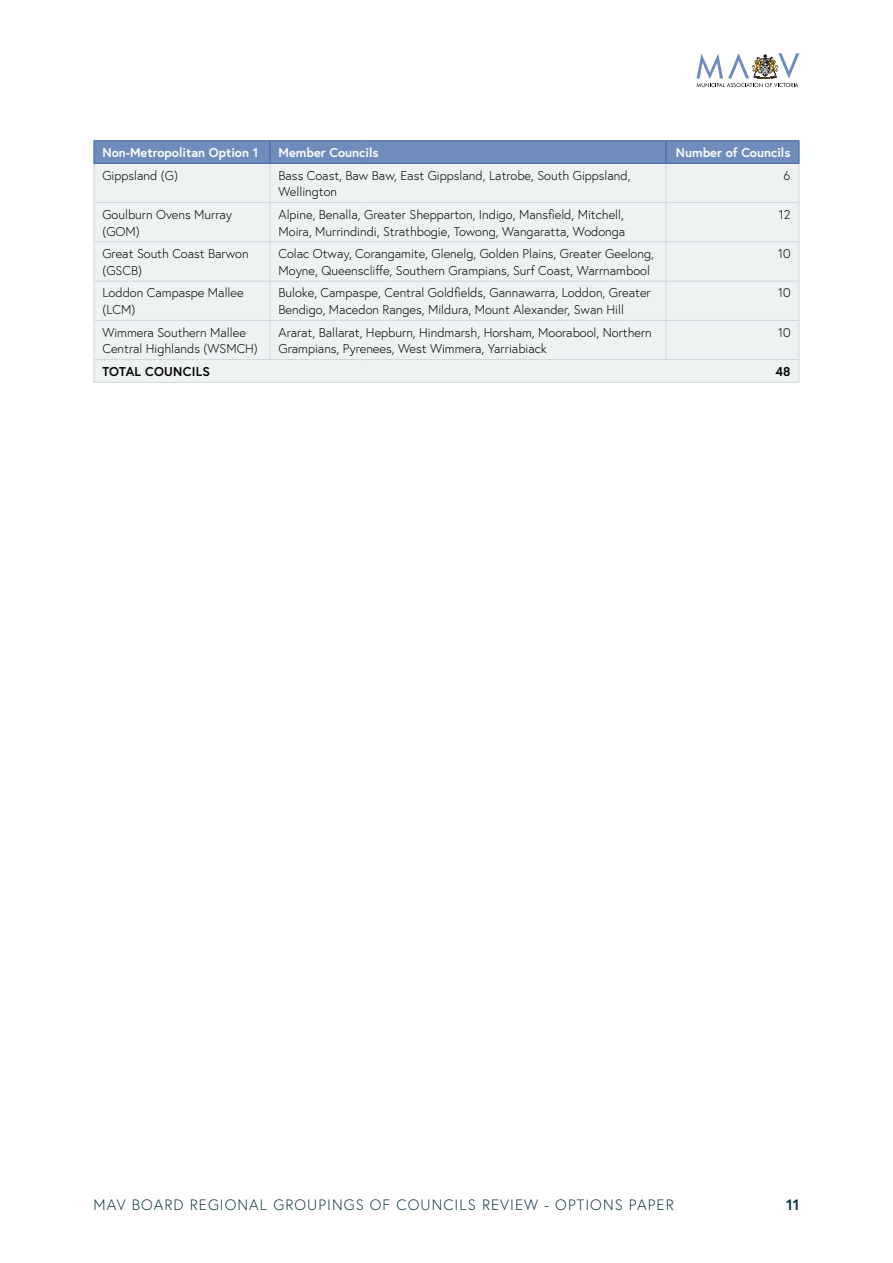
<style>
.page{position:relative;width:893px;height:1263px;background:#fff}
.page>*{position:absolute;margin:0;border:0;box-sizing:border-box;transform-origin:0 0}
.t1{font:300 15px "Europa";letter-spacing:.07em;color:#0b3240}
.t2{font:700 15px "Europa";color:#0b3240}
.Body{font:300 12.75px/16.5px "Europa";color:#000}
.Body-2{font:700 12.75px "Europa";color:#fff}
.Body-3{font:700 12.75px "Europa";letter-spacing:.02em;color:#000}
</style>
<div class="page">
<svg style="left:696px;top:53px;width:103px;height:34px"></svg>
<div style="left:95px;top:164px;width:704px;height:218px;background:#eef2f3"></div>
<div style="left:94px;top:141px;width:706px;height:22px;background:#708cbd"></div>
<hr style="left:94px;top:164px;width:1px;height:39px;background:#ced6d9">
<hr style="left:270px;top:164px;width:1px;height:38px;background:#ced6d9">
<hr style="left:665px;top:164px;width:1px;height:38px;background:#ced6d9">
<hr style="left:799px;top:164px;width:1px;height:39px;background:#ced6d9">
<hr style="left:94px;top:203px;width:1px;height:39px;background:#ced6d9">
<hr style="left:270px;top:203px;width:1px;height:38px;background:#ced6d9">
<hr style="left:665px;top:203px;width:1px;height:38px;background:#ced6d9">
<hr style="left:799px;top:203px;width:1px;height:39px;background:#ced6d9">
<hr style="left:94px;top:242px;width:1px;height:39px;background:#ced6d9">
<hr style="left:270px;top:242px;width:1px;height:39px;background:#ced6d9">
<hr style="left:665px;top:242px;width:1px;height:39px;background:#ced6d9">
<hr style="left:799px;top:242px;width:1px;height:39px;background:#ced6d9">
<hr style="left:94px;top:281px;width:1px;height:39px;background:#ced6d9">
<hr style="left:270px;top:281px;width:1px;height:39px;background:#ced6d9">
<hr style="left:665px;top:281px;width:1px;height:39px;background:#ced6d9">
<hr style="left:799px;top:281px;width:1px;height:39px;background:#ced6d9">
<hr style="left:94px;top:320px;width:1px;height:40px;background:#ced6d9">
<hr style="left:270px;top:321px;width:1px;height:38px;background:#ced6d9">
<hr style="left:665px;top:321px;width:1px;height:38px;background:#ced6d9">
<hr style="left:799px;top:320px;width:1px;height:39px;background:#ced6d9">
<svg style="left:94px;top:360px;width:1px;height:22px"></svg>
<hr style="left:94px;top:202px;width:176px;height:1px;background:#ced6d9">
<hr style="left:270px;top:202px;width:93px;height:1px;background:#ced6d9">
<hr style="left:363px;top:202px;width:303px;height:1px;background:#ced6d9">
<hr style="left:666px;top:202px;width:133px;height:1px;background:#ced6d9">
<hr style="left:94px;top:241px;width:176px;height:1px;background:#ced6d9">
<hr style="left:270px;top:241px;width:93px;height:1px;background:#ced6d9">
<hr style="left:363px;top:241px;width:303px;height:1px;background:#ced6d9">
<hr style="left:666px;top:241px;width:133px;height:1px;background:#ced6d9">
<hr style="left:94px;top:281px;width:176px;height:1px;background:#ced6d9">
<hr style="left:270px;top:281px;width:93px;height:1px;background:#ced6d9">
<hr style="left:363px;top:281px;width:303px;height:1px;background:#ced6d9">
<hr style="left:666px;top:281px;width:133px;height:1px;background:#ced6d9">
<hr style="left:94px;top:320px;width:176px;height:1px;background:#ced6d9">
<hr style="left:270px;top:320px;width:93px;height:1px;background:#ced6d9">
<hr style="left:363px;top:320px;width:303px;height:1px;background:#ced6d9">
<hr style="left:666px;top:320px;width:133px;height:1px;background:#ced6d9">
<hr style="left:94px;top:359px;width:176px;height:1px;background:#ced6d9">
<hr style="left:270px;top:359px;width:93px;height:1px;background:#ced6d9">
<hr style="left:363px;top:359px;width:303px;height:1px;background:#ced6d9">
<hr style="left:666px;top:359px;width:133px;height:1px;background:#ced6d9">
<hr style="left:94px;top:382px;width:176px;height:1px;background:#ced6d9">
<hr style="left:270px;top:382px;width:93px;height:1px;background:#ced6d9">
<hr style="left:363px;top:382px;width:303px;height:1px;background:#ced6d9">
<hr style="left:666px;top:382px;width:133px;height:1px;background:#ced6d9">
<hr style="left:94px;top:140px;width:176px;height:1px;background:#3f65a6">
<hr style="left:270px;top:140px;width:93px;height:1px;background:#3f65a6">
<hr style="left:363px;top:140px;width:303px;height:1px;background:#3f65a6">
<hr style="left:666px;top:140px;width:133px;height:1px;background:#3f65a6">
<hr style="left:94px;top:163px;width:176px;height:1px;background:#3f65a6">
<hr style="left:270px;top:163px;width:93px;height:1px;background:#3f65a6">
<hr style="left:363px;top:163px;width:303px;height:1px;background:#3f65a6">
<hr style="left:666px;top:163px;width:133px;height:1px;background:#3f65a6">
<svg style="left:363px;top:360px;width:1px;height:22px"></svg>
<svg style="left:799px;top:360px;width:1px;height:22px"></svg>
<p class="Body-2" style="left:102px;top:144px;width:158px">Non-Metropolitan Option 1</p>
<p class="Body-2" style="left:279px;top:144px;width:102px">Member Councils</p>
<p class="Body-2" style="left:676px;top:144px;width:116px">Number of Councils</p>
<p class="Body" style="left:102px;top:167px;width:77px">Gippsland (G)</p>
<p class="Body" style="left:279px;top:167px;width:354px">Bass Coast, Baw Baw, East Gippsland, Latrobe, South Gippsland,<br>Wellington</p>
<p class="Body" style="left:784px;top:167px;width:8px">6</p>
<p class="Body" style="left:102px;top:206px;width:131px">Goulburn Ovens Murray (GOM)</p>
<p class="Body" style="left:279px;top:206px;width:348px">Alpine, Benalla, Greater Shepparton, Indigo, Mansfield, Mitchell,<br>Moira, Murrindindi, Strathbogie, Towong, Wangaratta, Wodonga</p>
<p class="Body" style="left:779px;top:206px;width:13px">12</p>
<p class="Body" style="left:102px;top:245px;width:148px">Great South Coast Barwon (GSCB)</p>
<p class="Body" style="left:279px;top:245px;width:377px">Colac Otway, Corangamite, Glenelg, Golden Plains, Greater Geelong,<br>Moyne, Queenscliffe, Southern Grampians, Surf Coast, Warrnambool</p>
<p class="Body" style="left:778px;top:245px;width:14px">10</p>
<p class="Body" style="left:102px;top:285px;width:143px">Loddon Campaspe Mallee (LCM)</p>
<p class="Body" style="left:279px;top:285px;width:374px">Buloke, Campaspe, Central Goldfields, Gannawarra, Loddon, Greater<br>Bendigo, Macedon Ranges, Mildura, Mount Alexander, Swan Hill</p>
<p class="Body" style="left:778px;top:285px;width:14px">10</p>
<p class="Body" style="left:102px;top:324px;width:157px">Wimmera Southern Mallee<br>Central Highlands (WSMCH)</p>
<p class="Body" style="left:279px;top:324px;width:375px">Ararat, Ballarat, Hepburn, Hindmarsh, Horsham, Moorabool, Northern<br>Grampians, Pyrenees, West Wimmera, Yarriabiack</p>
<p class="Body" style="left:778px;top:324px;width:14px">10</p>
<p class="Body-3" style="left:102px;top:363px;width:109px">TOTAL COUNCILS</p>
<p class="Body-3" style="left:775px;top:363px;width:17px">48</p>
<p class="t1" style="left:94px;top:1195px;width:582px">MAV BOARD REGIONAL GROUPINGS OF COUNCILS REVIEW - OPTIONS PAPER</p>
<p class="t2" style="left:786px;top:1194px;width:15px">11</p>
</div>
